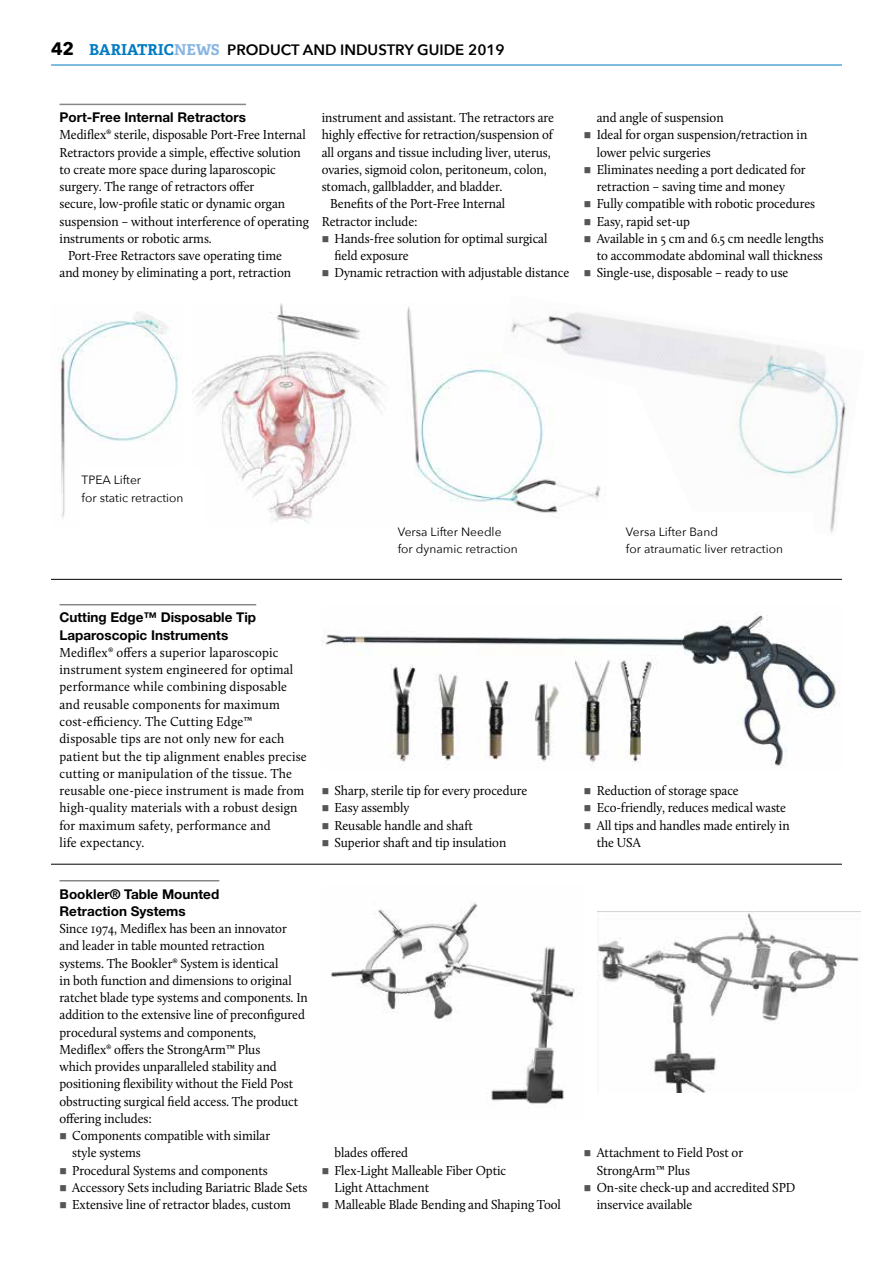
<style>
.page{position:relative;width:893px;height:1263px;background:#fff}
.page>*{position:absolute;margin:0;border:0;box-sizing:border-box;transform-origin:0 0}
.t1{font:600 15px "Avenir Next";color:#000}
.t2{font:13.5px/17.2px "Calluna";letter-spacing:-.005em;color:#000;scale:.95 1}
.t3{font:13.5px/17.2px "Calluna";letter-spacing:.015em;color:#000;scale:.95 1}
.t4{font:700 13.5px/17.2px "Helvetica Neue LT Std";color:#000}
.t5{font:12px/17.2px "Avenir Next";color:#000}
.s1{font-weight:700;font-size:18px}
.s2{font-family:"Adelle Basic";font-weight:700;color:#007bc2}
.s3{font-family:"Adelle Basic";font-weight:700;color:#86b5e2}
.s4{color:#565656}
</style>
<div class="page">
<img style="left:407px;top:306px;width:95px;height:205px">
<hr style="left:60px;top:104px;width:186px;height:1px;background:#878786">
<hr style="left:60px;top:604px;width:196px;height:1px;background:#878786">
<hr style="left:60px;top:880px;width:159px;height:1px;background:#878786">
<img style="left:58px;top:312px;width:121px;height:207px">
<img style="left:330px;top:902px;width:245px;height:205px">
<img style="left:598px;top:913px;width:262px;height:180px">
<img style="left:502px;top:311px;width:345px;height:222px">
<img style="left:192px;top:303px;width:192px;height:220px">
<div style="left:82px;top:467px;width:122px;height:58px;background:#fff"></div>
<div style="left:398px;top:519px;width:122px;height:34px;background:#fff"></div>
<div style="left:626px;top:512px;width:187px;height:41px;background:#fff"></div>
<hr style="left:51px;top:579px;width:791px;height:1px;background:#000">
<hr style="left:51px;top:864px;width:791px;height:1px;background:#000">
<img style="left:322px;top:613px;width:518px;height:153px">
<hr style="left:51px;top:65px;width:791px;height:1px;background:#007bc2">
<p class="t1" style="left:51px;top:37px;width:455px"><span class="s1">42</span> <span class="s2">BARIATRIC</span><span class="s3">NEWS</span> PRODUCT AND INDUSTRY GUIDE 2019</p>
<p class="t4" style="left:60px;top:108px;width:188px">Port-Free Internal Retractors</p>
<p class="t2" style="left:60px;top:126px;width:261px">Mediflex® sterile, disposable Port-Free Internal</p>
<p class="t2" style="left:60px;top:143px;width:256px">Retractors provide a simple, effective solution</p>
<p class="t2" style="left:60px;top:161px;width:229px">to create more space during laparoscopic</p>
<p class="t2" style="left:60px;top:178px;width:207px">surgery. The range of retractors offer</p>
<p class="t2" style="left:60px;top:195px;width:239px">secure, low-profile static or dynamic organ</p>
<p class="t2" style="left:60px;top:212px;width:264px">suspension – without interference of operating</p>
<p class="t2" style="left:60px;top:230px;width:162px">instruments or robotic arms.</p>
<p class="t2" style="left:68px;top:247px;width:227px">Port-Free Retractors save operating time</p>
<p class="t2" style="left:60px;top:264px;width:245px">and money by eliminating a port, retraction</p>
<p class="t2" style="left:322px;top:109px;width:246px">instrument and assistant. The retractors are</p>
<p class="t2" style="left:322px;top:126px;width:245px">highly effective for retraction/suspension of</p>
<p class="t2" style="left:322px;top:143px;width:243px">all organs and tissue including liver, uterus,</p>
<p class="t2" style="left:322px;top:161px;width:238px">ovaries, sigmoid colon, peritoneum, colon,</p>
<p class="t2" style="left:322px;top:178px;width:192px">stomach, gallbladder, and bladder.</p>
<p class="t2" style="left:330px;top:195px;width:186px">Benefits of the Port-Free Internal</p>
<p class="t2" style="left:322px;top:212px;width:103px">Retractor include:</p>
<p class="t2" style="left:334px;top:230px;width:226px;text-indent:-13px"><span class="s4">■</span> Hands-free solution for optimal surgical field exposure</p>
<p class="t2" style="left:322px;top:264px;width:262px"><span class="s4">■</span> Dynamic retraction with adjustable distance</p>
<p class="t2" style="left:597px;top:109px;width:135px">and angle of suspension</p>
<p class="t2" style="left:597px;top:126px;width:223px;text-indent:-13px"><span class="s4">■</span> Ideal for organ suspension/retraction in lower pelvic surgeries</p>
<p class="t2" style="left:584px;top:161px;width:235px;text-align:center"><span class="s4">■</span> Eliminates needing a port dedicated for retraction – saving time and money</p>
<p class="t2" style="left:584px;top:195px;width:245px"><span class="s4">■</span> Fully compatible with robotic procedures</p>
<p class="t2" style="left:584px;top:212px;width:113px"><span class="s4">■</span> Easy, rapid set-up</p>
<p class="t2" style="left:584px;top:230px;width:254px;text-align:right"><span class="s4">■</span> Available in 5 cm and 6.5 cm needle lengths to accommodate abdominal wall thickness</p>
<p class="t2" style="left:584px;top:264px;width:217px"><span class="s4">■</span> Single-use, disposable – ready to use</p>
<p class="t5" style="left:82px;top:471px;width:103px">TPEA Lifter<br>for static retraction</p>
<p class="t5" style="left:398px;top:523px;width:122px">Versa Lifter Needle for dynamic retraction</p>
<p class="t5" style="left:626px;top:523px;width:159px">Versa Lifter Band<br>for atraumatic liver retraction</p>
<p class="t4" style="left:60px;top:609px;width:198px">Cutting Edge™ Disposable Tip<br>Laparoscopic Instruments</p>
<p class="t3" style="left:60px;top:644px;width:262px">Mediflex® offers a superior laparoscopic instrument system engineered for optimal performance while combining disposable and reusable components for maximum cost-efficiency. The Cutting Edge™ disposable tips are not only new for each patient but the tip alignment enables precise cutting or manipulation of the tissue. The reusable one-piece instrument is made from high-quality materials with a robust design for maximum safety, performance and<br>life expectancy.</p>
<p class="t2" style="left:322px;top:782px;width:218px"><span class="s4">■</span> Sharp, sterile tip for every procedure</p>
<p class="t2" style="left:322px;top:799px;width:94px"><span class="s4">■</span> Easy assembly</p>
<p class="t2" style="left:322px;top:816px;width:161px"><span class="s4">■</span> Reusable handle and shaft</p>
<p class="t2" style="left:322px;top:833px;width:196px"><span class="s4">■</span> Superior shaft and tip insulation</p>
<p class="t4" style="left:60px;top:885px;width:161px">Bookler® Table Mounted<br>Retraction Systems</p>
<p class="t2" style="left:60px;top:920px;width:263px">Since 1974, Mediflex has been an innovator and leader in table mounted retraction systems. The Bookler® System is identical<br>in both function and dimensions to original ratchet blade type systems and components. In addition to the extensive line of preconfigured procedural systems and components, Mediflex® offers the StrongArm™ Plus<br>which provides unparalleled stability and positioning flexibility without the Field Post obstructing surgical field access. The product offering includes:</p>
<p class="t2" style="left:72px;top:1127px;width:210px;text-indent:-13px"><span class="s4">■</span> Components compatible with similar style systems</p>
<p class="t2" style="left:60px;top:1161px;width:221px"><span class="s4">■</span> Procedural Systems and components</p>
<p class="t2" style="left:60px;top:1178px;width:263px"><span class="s4">■</span> Accessory Sets including Bariatric Blade Sets</p>
<p class="t2" style="left:60px;top:1196px;width:245px"><span class="s4">■</span> Extensive line of retractor blades, custom</p>
<p class="t2" style="left:334px;top:1144px;width:79px">blades offered</p>
<p class="t2" style="left:334px;top:1161px;width:182px;text-indent:-13px"><span class="s4">■</span> Flex-Light Malleable Fiber Optic<br>Light Attachment</p>
<p class="t2" style="left:322px;top:1196px;width:253px"><span class="s4">■</span> Malleable Blade Bending and Shaping Tool</p>
<p class="t2" style="left:584px;top:782px;width:165px"><span class="s4">■</span> Reduction of storage space</p>
<p class="t2" style="left:584px;top:799px;width:214px"><span class="s4">■</span> Eco-friendly, reduces medical waste</p>
<p class="t2" style="left:597px;top:816px;width:205px;text-indent:-13px"><span class="s4">■</span> All tips and handles made entirely in the USA</p>
<p class="t2" style="left:597px;top:1144px;width:156px;text-indent:-13px"><span class="s4">■</span> Attachment to Field Post or<br>StrongArm™ Plus</p>
<p class="t2" style="left:597px;top:1178px;width:211px;text-indent:-13px"><span class="s4">■</span> On-site check-up and accredited SPD inservice available</p>
</div>
